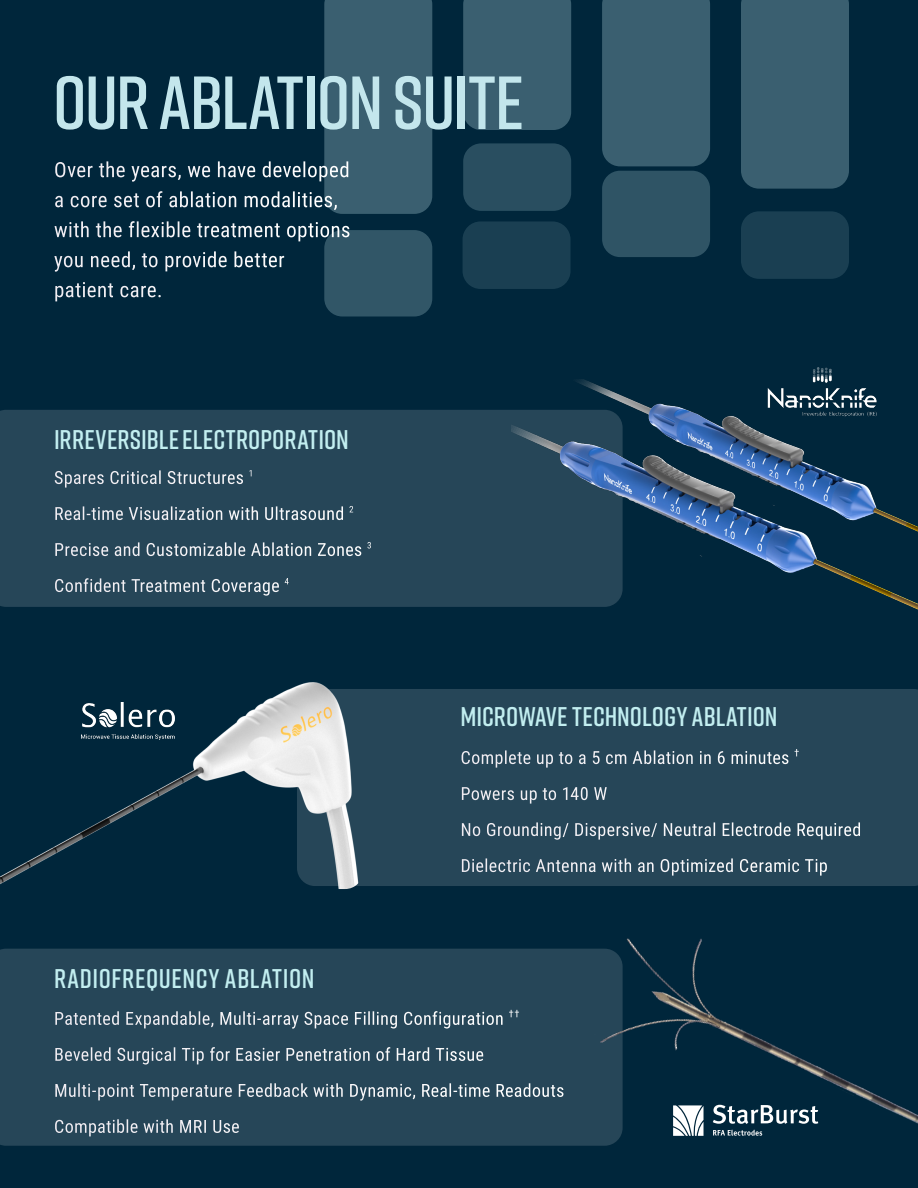
<style>
.page{position:relative;width:918px;height:1188px;background:#00263b}
.page>*{position:absolute;margin:0;border:0;box-sizing:border-box;transform-origin:0 0}
.t1{font:600 75px "Rift";letter-spacing:-.025em;color:#c3e6ec}
.t2{font:600 27px "Rift";letter-spacing:.01em;color:#c2eef0}
.t3{font:21px/30px "Roboto Condensed";letter-spacing:.015em;color:#fff}
.t4{font:18px/36px "Roboto Condensed";letter-spacing:.02em;color:#fff}
</style>
<div class="page">
<svg style="left:324px;top:0;width:525px;height:368px"></svg>
<div style="left:0;top:949px;width:516px;height:197px;background:#264658"></div>
<div style="left:363px;top:689px;width:555px;height:197px;background:#264658"></div>
<div style="left:0;top:410px;width:573px;height:197px;background:#264658"></div>
<img style="left:573px;top:379px;width:167px;height:41px">
<img style="left:511px;top:420px;width:407px;height:190px">
<img style="left:0;top:682px;width:363px;height:207px">
<img style="left:516px;top:798px;width:402px;height:348px">
<svg style="left:673px;top:1105px;width:31px;height:31px"></svg>
<svg style="left:713px;top:1105px;width:105px;height:19px"></svg>
<svg style="left:713px;top:1130px;width:49px;height:6px"></svg>
<img style="left:767px;top:368px;width:110px;height:49px">
<img style="left:81px;top:703px;width:93px;height:37px">
<p class="t1" style="left:53px;top:49px;width:473px">OUR ABLATION SUITE</p>
<p class="t3" style="left:54px;top:154px;width:298px">Over the years, we have developed a core set of ablation modalities, with the flexible treatment options you need, to provide better<br>patient care.</p>
<p class="t2" style="left:54px;top:420px;width:296px">IRREVERSIBLE ELECTROPORATION</p>
<p class="t4" style="left:54px;top:459px;width:201px">Spares Critical Structures <sup>1</sup></p>
<p class="t4" style="left:54px;top:495px;width:301px">Real-time Visualization with Ultrasound <sup>2</sup></p>
<p class="t4" style="left:54px;top:531px;width:319px">Precise and Customizable Ablation Zones <sup>3</sup></p>
<p class="t4" style="left:54px;top:567px;width:236px">Confident Treatment Coverage <sup>4</sup></p>
<p class="t2" style="left:460px;top:697px;width:319px">MICROWAVE TECHNOLOGY ABLATION</p>
<p class="t4" style="left:460px;top:739px;width:340px">Complete up to a 5 cm Ablation in 6 minutes <sup>†</sup></p>
<p class="t4" style="left:460px;top:775px;width:148px">Powers up to 140 W</p>
<p class="t4" style="left:460px;top:811px;width:402px">No Grounding/ Dispersive/ Neutral Electrode Required<br>Dielectric Antenna with an Optimized Ceramic Tip</p>
<p class="t2" style="left:54px;top:959px;width:262px">RADIOFREQUENCY ABLATION</p>
<p class="t4" style="left:54px;top:1000px;width:467px">Patented Expandable, Multi-array Space Filling Configuration <sup>††</sup></p>
<p class="t4" style="left:54px;top:1036px;width:431px">Beveled Surgical Tip for Easier Penetration of Hard Tissue</p>
<p class="t4" style="left:54px;top:1072px;width:512px">Multi-point Temperature Feedback with Dynamic, Real-time Readouts<br>Compatible with MRI Use</p>
</div>
